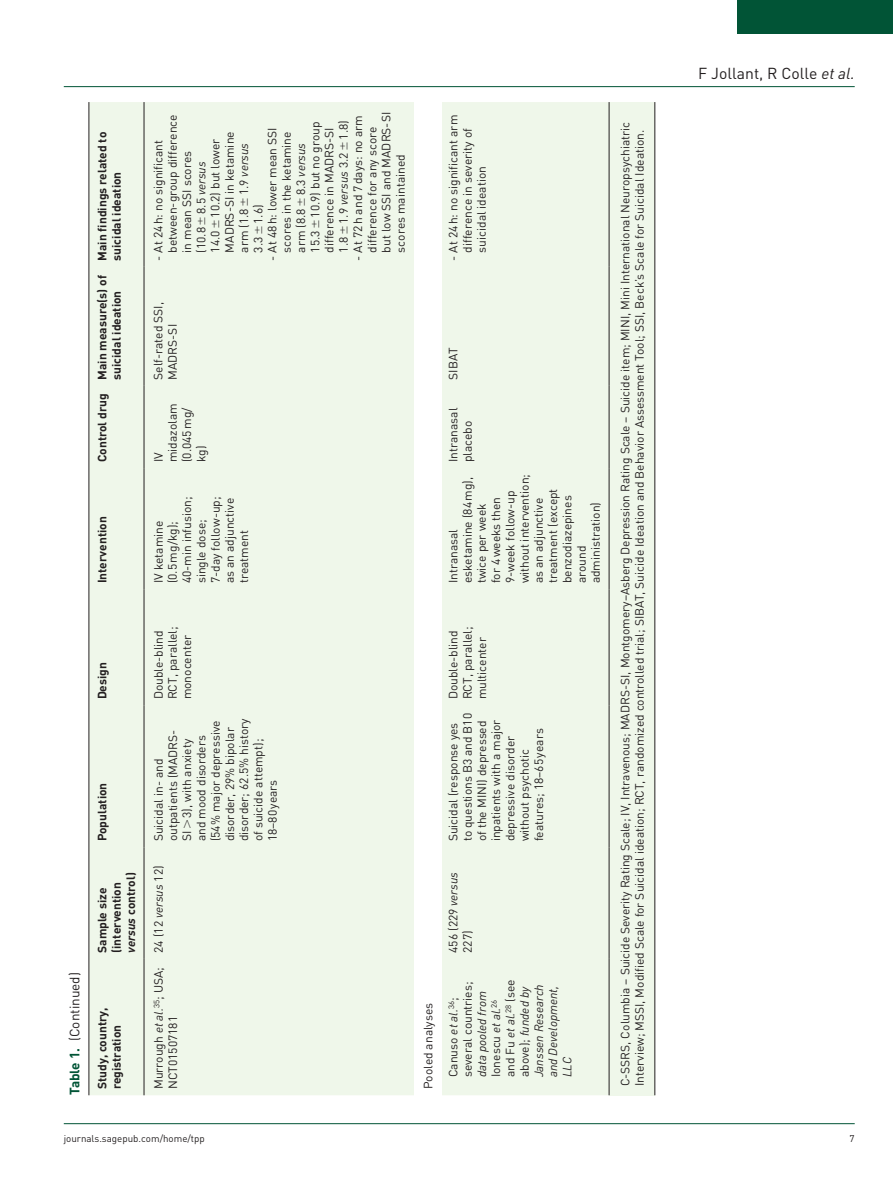
<style>
.page{position:relative;width:893px;height:1191px;background:#fff}
.page>*{position:absolute;margin:0;border:0;box-sizing:border-box;transform-origin:0 0}
.t1{font:15.75px "DIN";color:#231f20}
.t2{font:13.5px "DIN";color:#231f20}
.t3{font:12px/14.2px "DIN";color:#231f20}
.t4{font:700 12px/14.2px "DIN";color:#231f20}
.t5{font:italic 12px/14.2px "DIN";color:#231f20}
.t6{font:9.75px "DIN";color:#231f20}
.s1{font-style:italic}
.s2{font-weight:700;color:#015436}
.s3{font-style:normal}
</style>
<div class="page">
<hr style="left:64px;top:86px;width:791px;height:1px;background:#015436">
<hr style="left:64px;top:1123px;width:791px;height:1px;background:#015436">
<div style="left:738px;top:0;width:155px;height:34px;background:#015436"></div>
<div style="left:609px;top:102px;width:46px;height:993px;background:#eff7ea"></div>
<hr style="left:654px;top:102px;width:1px;height:993px;background:#231f20">
<div style="left:90px;top:102px;width:519px;height:993px;background:#eff7ea"></div>
<div style="left:414px;top:102px;width:28px;height:993px;background:#fff"></div>
<hr style="left:144px;top:959px;width:1px;height:136px;background:#231f20">
<hr style="left:144px;top:847px;width:1px;height:112px;background:#231f20">
<hr style="left:144px;top:705px;width:1px;height:142px;background:#231f20">
<hr style="left:144px;top:589px;width:1px;height:116px;background:#231f20">
<hr style="left:144px;top:468px;width:1px;height:121px;background:#231f20">
<hr style="left:144px;top:386px;width:1px;height:82px;background:#231f20">
<hr style="left:144px;top:267px;width:1px;height:119px;background:#231f20">
<hr style="left:144px;top:102px;width:1px;height:165px;background:#231f20">
<hr style="left:609px;top:959px;width:1px;height:136px;background:#231f20">
<hr style="left:609px;top:847px;width:1px;height:112px;background:#231f20">
<hr style="left:609px;top:705px;width:1px;height:142px;background:#231f20">
<hr style="left:609px;top:589px;width:1px;height:116px;background:#231f20">
<hr style="left:609px;top:468px;width:1px;height:121px;background:#231f20">
<hr style="left:609px;top:386px;width:1px;height:82px;background:#231f20">
<hr style="left:609px;top:267px;width:1px;height:119px;background:#231f20">
<hr style="left:609px;top:102px;width:1px;height:165px;background:#231f20">
<hr style="left:89px;top:102px;width:1px;height:993px;background:#231f20">
<svg style="left:184px;top:820px;width:7px;height:8px"></svg>
<svg style="left:198px;top:217px;width:7px;height:7px"></svg>
<svg style="left:212px;top:220px;width:7px;height:8px"></svg>
<svg style="left:241px;top:198px;width:7px;height:7px"></svg>
<svg style="left:255px;top:227px;width:7px;height:7px"></svg>
<svg style="left:298px;top:198px;width:7px;height:7px"></svg>
<svg style="left:312px;top:220px;width:7px;height:8px"></svg>
<svg style="left:340px;top:227px;width:7px;height:7px"></svg>
<svg style="left:340px;top:143px;width:7px;height:7px"></svg>
<p class="t4" style="left:95px;top:261px;width:130px;rotate:-90deg">Main findings related to suicidal ideation</p>
<p class="t4" style="left:95px;top:380px;width:106px;text-indent:-82px;rotate:-90deg">Control drug Main measure(s) of suicidal ideation</p>
<p class="t4" style="left:95px;top:583px;width:68px;rotate:-90deg">Intervention</p>
<p class="t3" style="left:151px;top:253px;width:140px;text-indent:-8px;rotate:-90deg">- At 24h: no significant between-group difference in mean SSI scores<br>(10.8 8.5 <span class="s1">versus<br></span>14.0 10.2) but lower<br>MADRS-SI in ketamine arm (1.8 1.9 <span class="s1">versus<br></span>3.3 1.6)</p>
<p class="t3" style="left:265px;top:253px;width:134px;text-indent:-8px;rotate:-90deg">- At 48h: lower mean SSI scores in the ketamine arm (8.8 8.3 <span class="s1">versus<br></span>15.3 10.9) but no group difference in MADRS-SI<br>1.8 1.9 <span class="s1">versus</span> 3.2 1.8)</p>
<p class="t3" style="left:350px;top:253px;width:142px;text-indent:-8px;rotate:-90deg">- At 72h and 7days: no arm difference for any score but low SSI and MADRS-SI scores maintained</p>
<p class="t3" style="left:151px;top:380px;width:79px;rotate:-90deg">Self-rated SSI,<br>MADRS-SI</p>
<p class="t3" style="left:151px;top:462px;width:60px;rotate:-90deg">IV midazolam (0.045mg/ kg)</p>
<p class="t3" style="left:151px;top:583px;width:88px;rotate:-90deg">IV ketamine (0.5mg/kg);<br>40-min infusion; single dose;<br>7-day follow-up; as an adjunctive treatment</p>
<p class="t2" style="left:66px;top:1095px;width:125px;rotate:-90deg"><span class="s2">Table 1.</span> (Continued)</p>
<p class="t4" style="left:95px;top:699px;width:39px;rotate:-90deg">Design</p>
<p class="t4" style="left:95px;top:841px;width:60px;rotate:-90deg">Population</p>
<p class="t4" style="left:95px;top:953px;width:82px;rotate:-90deg">Sample size (intervention <span class="s1">versus</span> control)</p>
<p class="t4" style="left:95px;top:1089px;width:83px;rotate:-90deg">Study, country, registration</p>
<p class="t3" style="left:151px;top:699px;width:75px;rotate:-90deg">Double-blind<br>RCT, parallel; monocenter</p>
<p class="t3" style="left:151px;top:841px;width:124px;rotate:-90deg">Suicidal in- and outpatients (MADRS-<br>SI 3), with anxiety and mood disorders (54% major depressive disorder, 29% bipolar disorder; 62.5% history of suicide attempt);<br>18–80years</p>
<p class="t3" style="left:151px;top:952px;width:89px;rotate:-90deg">24 (12 <span class="s1">versus</span> 12)</p>
<p class="t3" style="left:151px;top:1089px;width:124px;rotate:-90deg">Murrough <span class="s1">et al.</span><sup>35</sup>; USA;<br>NCT01507181</p>
<p class="t3" style="left:446px;top:253px;width:139px;text-indent:-8px;rotate:-90deg">- At 24h: no significant arm difference in severity of suicidal ideation</p>
<p class="t3" style="left:618px;top:1086px;width:965px;rotate:-90deg">C-SSRS, Columbia – Suicide Severity Rating Scale; IV, Intravenous; MADRS-SI, Montgomery–Asberg Depression Rating Scale – Suicide item; MINI, Mini International Neuropsychiatric<br>Interview; MSSI, Modified Scale for Suicidal ideation; RCT, randomized controlled trial; SIBAT, Suicide Ideation and Behavior Assessment Tool; SSI, Beck’s Scale for Suicidal Ideation.</p>
<p class="t3" style="left:446px;top:380px;width:34px;rotate:-90deg">SIBAT</p>
<p class="t3" style="left:446px;top:462px;width:56px;rotate:-90deg">Intranasal placebo</p>
<p class="t3" style="left:446px;top:583px;width:111px;rotate:-90deg">Intranasal esketamine (84mg), twice per week<br>for 4weeks then<br>9-week follow-up without intervention; as an adjunctive treatment (except benzodiazepines around administration)</p>
<p class="t3" style="left:446px;top:699px;width:75px;rotate:-90deg">Double-blind<br>RCT, parallel; multicenter</p>
<p class="t3" style="left:446px;top:841px;width:130px;rotate:-90deg">Suicidal (response yes to questions B3 and B10 of the MINI) depressed inpatients with a major depressive disorder without psychotic features; 18–65years</p>
<p class="t3" style="left:446px;top:952px;width:82px;rotate:-90deg">456 (229 <span class="s1">versus<br></span>227)</p>
<p class="t3" style="left:460px;top:1077px;width:97px;rotate:-90deg">several countries;</p>
<p class="t5" style="left:474px;top:1077px;width:99px;rotate:-90deg">data pooled from<br><span class="s3">Ionescu</span> et al.<sup>26 </sup><span class="s3">and Fu</span> et al.<sup>28</sup> <span class="s3">(see above);</span> funded by<br>Janssen Research and Development,<br>LLC</p>
<p class="t3" style="left:416px;top:1077px;width:81px;line-height:24.8px;text-indent:-12px;rotate:-90deg">Pooled analyses<br>Canuso <span class="s1">et al.</span><sup>36</sup>;</p>
<h1 class="t1" style="left:698px;top:63px;width:158px">F Jollant, R Colle <span class="s1">et al.</span></h1>
<p class="t6" style="left:64px;top:1132px;width:143px">journals.sagepub.com/home/tpp</p>
<p class="t6" style="left:850px;top:1132px;width:7px">7</p>
</div>
